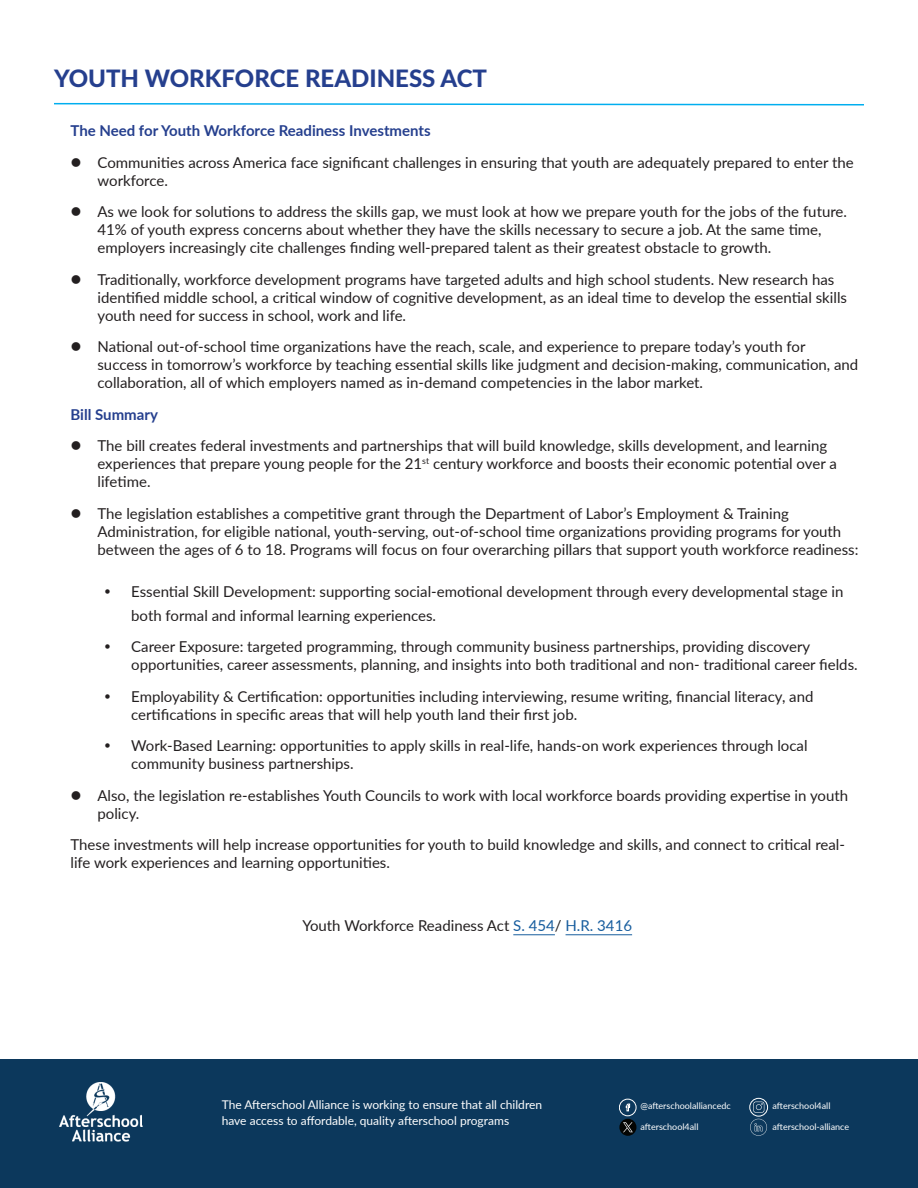
<style>
.page{position:relative;width:918px;height:1188px;background:#fff}
.page>*{position:absolute;margin:0;border:0;box-sizing:border-box;transform-origin:0 0}
.t1{font:800 24px "Lato";color:#253f8e}
.t2{font:15px/18px "Lato";color:#231f20}
.t3{font:700 15px "Lato";color:#253f8e}
.t4{font:12px/16.5px "Lato";color:#fff}
.t5{font:9px "Lato";color:#fff}
.s1{color:#175d9e}
</style>
<div class="page">
<hr style="left:513px;top:934px;width:42px;height:1px;background:#175d9e">
<hr style="left:566px;top:934px;width:66px;height:1px;background:#175d9e">
<svg style="left:54px;top:102px;width:810px;height:4px"></svg>
<div style="left:0;top:1059px;width:918px;height:129px;background:#0c385c"></div>
<img style="left:59px;top:1082px;width:84px;height:60px">
<div style="left:619px;top:1119px;width:17px;height:17px;background:#040503;border-radius:50%"></div>
<svg style="left:623px;top:1122px;width:10px;height:10px"></svg>
<svg style="left:750px;top:1119px;width:17px;height:17px"></svg>
<svg style="left:753px;top:1102px;width:11px;height:11px"></svg>
<svg style="left:626px;top:1104px;width:4px;height:7px"></svg>
<div style="left:619px;top:1099px;width:17px;height:17px;border:1px solid #fff;border-radius:50%"></div>
<div style="left:750px;top:1098px;width:18px;height:18px;border:1px solid #fff;border-radius:50%"></div>
<h1 class="t1" style="left:54px;top:60px;width:435px">YOUTH WORKFORCE READINESS ACT</h1>
<p class="t3" style="left:71px;top:120px;width:362px">The Need for Youth Workforce Readiness Investments</p>
<p class="t2" style="left:98px;top:153px;width:758px">Communities across America face significant challenges in ensuring that youth are adequately prepared to enter the workforce.</p>
<p class="t2" style="left:98px;top:202px;width:751px">As we look for solutions to address the skills gap, we must look at how we prepare youth for the jobs of the future.<br>41% of youth express concerns about whether they have the skills necessary to secure a job. At the same time, employers increasingly cite challenges finding well-prepared talent as their greatest obstacle to growth.</p>
<p class="t2" style="left:98px;top:270px;width:751px">Traditionally, workforce development programs have targeted adults and high school students. New research has identified middle school, a critical window of cognitive development, as an ideal time to develop the essential skills youth need for success in school, work and life.</p>
<p class="t2" style="left:98px;top:337px;width:762px">National out-of-school time organizations have the reach, scale, and experience to prepare today’s youth for success in tomorrow’s workforce by teaching essential skills like judgment and decision-making, communication, and collaboration, all of which employers named as in-demand competencies in the labor market.</p>
<p class="t3" style="left:71px;top:403px;width:89px">Bill Summary</p>
<p class="t2" style="left:97px;top:436px;width:741px">The bill creates federal investments and partnerships that will build knowledge, skills development, and learning experiences that prepare young people for the 21<sup>st</sup> century workforce and boosts their economic potential over a lifetime.</p>
<p class="t2" style="left:97px;top:504px;width:763px">The legislation establishes a competitive grant through the Department of Labor’s Employment &amp; Training<br>Administration, for eligible national, youth-serving, out-of-school time organizations providing programs for youth between the ages of 6 to 18. Programs will focus on four overarching pillars that support youth workforce readiness:</p>
<p class="t2" style="left:131px;top:579px;width:714px;line-height:24px">Essential Skill Development: supporting social-emotional development through every developmental stage in both formal and informal learning experiences.</p>
<p class="t2" style="left:131px;top:637px;width:728px">Career Exposure: targeted programming, through community business partnerships, providing discovery opportunities, career assessments, planning, and insights into both traditional and non- traditional career fields.</p>
<p class="t2" style="left:131px;top:687px;width:684px">Employability &amp; Certification: opportunities including interviewing, resume writing, financial literacy, and certifications in specific areas that will help youth land their first job.</p>
<p class="t2" style="left:131px;top:736px;width:678px">Work-Based Learning: opportunities to apply skills in real-life, hands-on work experiences through local community business partnerships.</p>
<p class="t2" style="left:97px;top:786px;width:752px">Also, the legislation re-establishes Youth Councils to work with local workforce boards providing expertise in youth policy.</p>
<p class="t2" style="left:70px;top:835px;width:776px">These investments will help increase opportunities for youth to build knowledge and skills, and connect to critical real&shy;life work experiences and learning opportunities.</p>
<p class="t2" style="left:302px;top:916px;width:331px">Youth Workforce Readiness Act <span class="s1">S. 454</span>/ <span class="s1">H.R. 3416</span></p>
<p class="t4" style="left:222px;top:1095px;width:322px">The Afterschool Alliance is working to ensure that all children have access to affordable, quality afterschool programs</p>
<p class="t5" style="left:640px;top:1099px;width:92px">@afterschoolalliancedc</p>
<p class="t5" style="left:640px;top:1120px;width:60px">afterschool4all</p>
<p class="t5" style="left:772px;top:1100px;width:60px">afterschool4all</p>
<p class="t5" style="left:772px;top:1121px;width:78px">afterschool-alliance</p>
</div>
